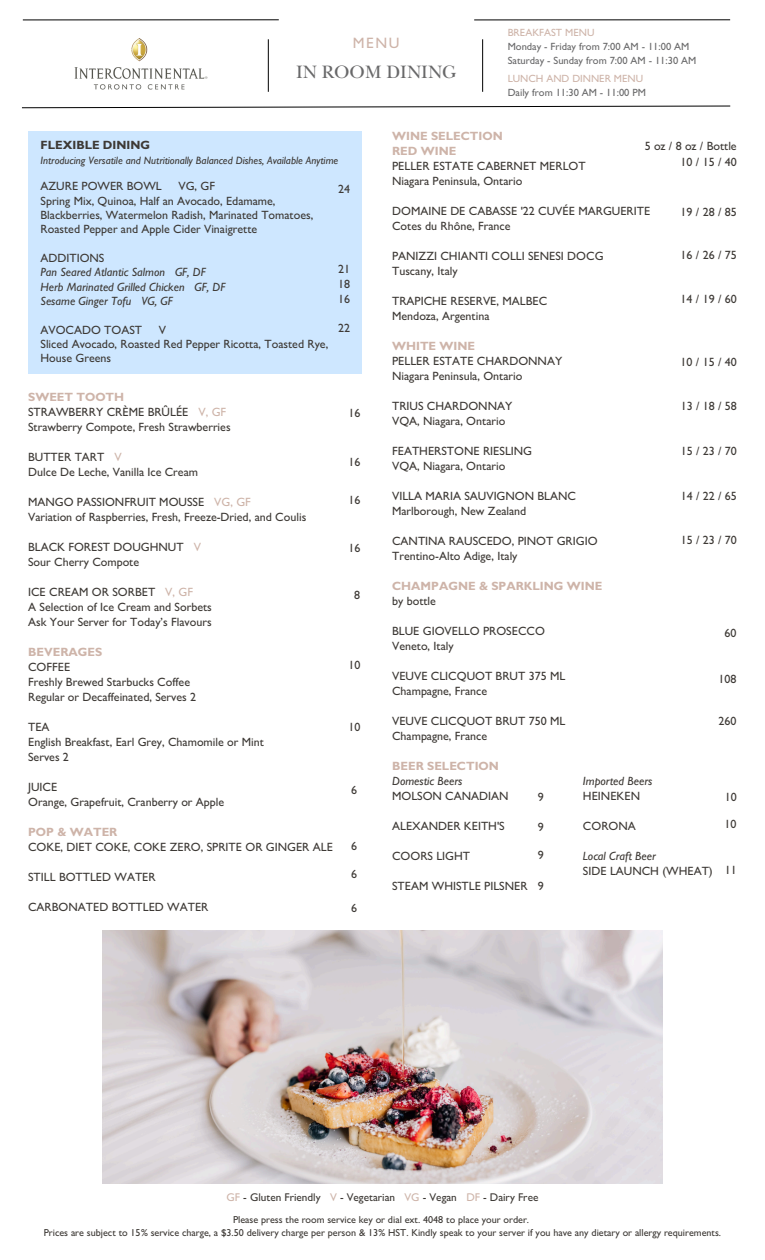
<style>
.page{position:relative;width:765px;height:1260px;background:#fff}
.page>*{position:absolute;margin:0;border:0;box-sizing:border-box;transform-origin:0 0}
.t1{font:18.75px "New Baskerville Std";color:#686869}
.t2{font:500 15.12px "Gill Sans";color:#ceb4a9}
.t3{font:500 12px/15px "Gill Sans";color:#3d3935}
.t4{font:italic 500 12px/14.4px "Gill Sans";color:#3d3935}
.t5{font:700 12px/15px "Gill Sans";color:#ceb4a9}
.t6{font:700 12px "Gill Sans";color:#3d3935}
.t7{font:500 11.25px "Gill Sans";color:#3d3935}
.t8{font:italic 500 10.75px "Gill Sans";color:#3d3935}
.t9{font:500 10.5px/14px "Gill Sans";color:#686869}
.t10{font:500 10.5px "Gill Sans";color:#ceb4a9}
.t11{font:500 10.12px "Gill Sans";color:#3d3935}
.s1{color:#ceb4a9}
.s2{font-style:normal}
.s3{font-weight:700;color:#ceb4a9}
.s4{font-weight:500;color:#3d3935}
.s5{font-style:italic}
</style>
<div class="page">
<svg style="left:22px;top:105px;width:709px;height:4px"></svg>
<img style="left:74px;top:38px;width:134px;height:52px">
<hr style="left:482px;top:39px;width:1px;height:53px;background:#000">
<hr style="left:23px;top:19px;width:256px;height:1px;background:#000">
<hr style="left:474px;top:19px;width:256px;height:1px;background:#000">
<hr style="left:268px;top:39px;width:1px;height:53px;background:#000">
<div style="left:28px;top:132px;width:334px;height:242px;background:#cee7ff"></div>
<img style="left:103px;top:931px;width:560px;height:252px">
<p class="t2" style="left:353px;top:38px;width:48px">MENU</p>
<p class="t1" style="left:296px;top:65px;width:162px">IN ROOM DINING</p>
<h3 class="t10" style="left:508px;top:29px;width:88px">BREAKFAST MENU</h3>
<p class="t9" style="left:508px;top:41px;width:183px">Monday - Friday from 7:00 AM - 11:00 AM</p>
<p class="t9" style="left:508px;top:55px;width:190px">Saturday - Sunday from 7:00 AM - 11:30 AM</p>
<p class="t9" style="left:508px;top:73px;width:140px"><span class="s1">LUNCH AND DINNER MENU<br></span>Daily from 11:30 AM - 11:00 PM</p>
<p class="t6" style="left:41px;top:141px;width:111px">FLEXIBLE DINING</p>
<h4 class="t8" style="left:41px;top:156px;width:299px">Introducing Versatile and Nutritionally Balanced Dishes, Available Anytime</h4>
<h4 class="t3" style="left:41px;top:181px;width:123px">AZURE POWER BOWL</h4>
<h4 class="t3" style="left:41px;top:181px;width:274px;line-height:14.4px;text-indent:138px">VG, GF<br>Spring Mix, Quinoa, Half an Avocado, Edamame, Blackberries, Watermelon Radish, Marinated Tomatoes, Roasted Pepper and Apple Cider Vinaigrette</h4>
<h4 class="t4" style="left:41px;top:253px;width:186px"><span class="s2">ADDITIONS<br></span>Pan Seared Atlantic Salmon GF, DF<br>Herb Marinated Grilled Chicken GF, DF<br>Sesame Ginger Tofu VG, GF</h4>
<h4 class="t3" style="left:41px;top:324px;width:103px">AVOCADO TOAST</h4>
<h4 class="t3" style="left:338px;top:183px;width:13px">24</h4>
<h4 class="t3" style="left:338px;top:264px;width:13px;text-align:justify">21<br>18<br>16</h4>
<h4 class="t3" style="left:338px;top:322px;width:13px">22</h4>
<h4 class="t3" style="left:41px;top:324px;width:289px;line-height:14.4px;text-indent:118px">V<br>Sliced Avocado, Roasted Red Pepper Ricotta, Toasted Rye,<br>House Greens</h4>
<p class="t3" style="left:28px;top:391px;width:204px"><span class="s3">SWEET TOOTH<br></span>STRAWBERRY CRÈME BRÛLÉE <span class="s1">V, GF<br></span>Strawberry Compote, Fresh Strawberries</p>
<p class="t3" style="left:28px;top:451px;width:171px">BUTTER TART <span class="s1">V<br></span>Dulce De Leche, Vanilla Ice Cream</p>
<p class="t3" style="left:28px;top:496px;width:280px">MANGO PASSIONFRUIT MOUSSE <span class="s1">VG, GF<br></span>Variation of Raspberries, Fresh, Freeze-Dried, and Coulis</p>
<p class="t3" style="left:28px;top:541px;width:174px">BLACK FOREST DOUGHNUT <span class="s1">V<br></span>Sour Cherry Compote</p>
<p class="t3" style="left:28px;top:586px;width:185px">ICE CREAM OR SORBET <span class="s1">V, GF<br></span>A Selection of Ice Cream and Sorbets<br>Ask Your Server for Today’s Flavours</p>
<p class="t5" style="left:28px;top:646px;width:76px">BEVERAGES</p>
<p class="t3" style="left:28px;top:661px;width:170px">COFFEE<br>Freshly Brewed Starbucks Coffee<br>Regular or Decaffeinated, Serves 2</p>
<p class="t3" style="left:28px;top:721px;width:237px">TEA<br>English Breakfast, Earl Grey, Chamomile or Mint<br>Serves 2</p>
<p class="t3" style="left:28px;top:781px;width:198px">JUICE<br>Orange, Grapefruit, Cranberry or Apple</p>
<p class="t5" style="left:28px;top:826px;width:91px">POP &amp; WATER</p>
<p class="t3" style="left:28px;top:841px;width:306px">COKE, DIET COKE, COKE ZERO, SPRITE OR GINGER ALE</p>
<p class="t3" style="left:28px;top:871px;width:129px">STILL BOTTLED WATER</p>
<p class="t3" style="left:28px;top:901px;width:182px">CARBONATED BOTTLED WATER</p>
<h2 class="t3" style="left:348px;top:407px;width:13px">16</h2>
<h1 class="t3" style="left:348px;top:456px;width:13px">16</h1>
<p class="t3" style="left:348px;top:495px;width:13px">16</p>
<h3 class="t3" style="left:348px;top:543px;width:13px">16</h3>
<h3 class="t3" style="left:354px;top:590px;width:7px">8</h3>
<h3 class="t3" style="left:348px;top:659px;width:13px">10</h3>
<h3 class="t3" style="left:348px;top:722px;width:13px">10</h3>
<h3 class="t3" style="left:351px;top:784px;width:7px">6</h3>
<h3 class="t3" style="left:351px;top:840px;width:7px">6</h3>
<h3 class="t3" style="left:351px;top:869px;width:7px">6</h3>
<h3 class="t3" style="left:351px;top:902px;width:7px">6</h3>
<p class="t3" style="left:392px;top:130px;width:195px"><span class="s3">WINE SELECTION<br>RED WINE<br></span>PELLER ESTATE CABERNET MERLOT<br>Niagara Peninsula, Ontario</p>
<p class="t3" style="left:392px;top:205px;width:260px">DOMAINE DE CABASSE '22 CUVÉE MARGUERITE<br>Cotes du Rhône, France</p>
<p class="t3" style="left:392px;top:250px;width:213px">PANIZZI CHIANTI COLLI SENESI DOCG<br>Tuscany, Italy</p>
<p class="t3" style="left:392px;top:295px;width:157px">TRAPICHE RESERVE, MALBEC<br>Mendoza, Argentina</p>
<h5 class="t3" style="left:392px;top:340px;width:172px"><span class="s3">WHITE WINE<br></span>PELLER ESTATE CHARDONNAY<br>Niagara Peninsula, Ontario</h5>
<p class="t3" style="left:392px;top:400px;width:122px">TRIUS CHARDONNAY<br>VQA, Niagara, Ontario</p>
<p class="t3" style="left:392px;top:445px;width:142px">FEATHERSTONE RIESLING<br>VQA, Niagara, Ontario</p>
<p class="t3" style="left:392px;top:490px;width:185px">VILLA MARIA SAUVIGNON BLANC<br>Marlborough, New Zealand</p>
<h4 class="t3" style="left:392px;top:535px;width:207px">CANTINA RAUSCEDO, PINOT GRIGIO<br>Trentino-Alto Adige, Italy</h4>
<h4 class="t5" style="left:392px;top:580px;width:212px">CHAMPAGNE &amp; SPARKLING WINE <span class="s4">by bottle</span></h4>
<h4 class="t3" style="left:392px;top:625px;width:154px">BLUE GIOVELLO PROSECCO<br>Veneto, Italy</h4>
<h4 class="t3" style="left:392px;top:670px;width:175px">VEUVE CLICQUOT BRUT 375 ML<br>Champagne, France</h4>
<p class="t3" style="left:392px;top:715px;width:175px">VEUVE CLICQUOT BRUT 750 ML<br>Champagne, France</p>
<p class="t3" style="left:392px;top:760px;width:118px"><span class="s3">BEER SELECTION<br></span><span class="s5">Domestic Beers<br></span>MOLSON CANADIAN</p>
<p class="t3" style="left:392px;top:820px;width:114px">ALEXANDER KEITH'S</p>
<p class="t3" style="left:392px;top:850px;width:80px">COORS LIGHT</p>
<p class="t3" style="left:392px;top:880px;width:137px">STEAM WHISTLE PILSNER</p>
<p class="t3" style="left:645px;top:140px;width:94px">5 oz / 8 oz / Bottle</p>
<p class="t3" style="left:681px;top:156px;width:58px">10/15/40</p>
<p class="t3" style="left:681px;top:206px;width:58px">19/28/85</p>
<p class="t3" style="left:681px;top:250px;width:58px">16/26/75</p>
<p class="t3" style="left:681px;top:293px;width:58px">14/19/60</p>
<p class="t3" style="left:681px;top:356px;width:58px">10/15/40</p>
<p class="t3" style="left:681px;top:400px;width:58px">13/18/58</p>
<p class="t3" style="left:681px;top:445px;width:58px">15/23/70</p>
<h3 class="t3" style="left:681px;top:491px;width:58px">14/22/65</h3>
<h4 class="t3" style="left:681px;top:534px;width:58px">15/23/70</h4>
<h3 class="t3" style="left:725px;top:627px;width:13px">60</h3>
<h3 class="t3" style="left:719px;top:673px;width:19px">108</h3>
<h4 class="t3" style="left:719px;top:715px;width:19px">260</h4>
<h4 class="t4" style="left:583px;top:776px;width:71px;line-height:15px">Imported Beers<br><span class="s2">HEINEKEN</span></h4>
<h4 class="t3" style="left:583px;top:821px;width:54px">CORONA</h4>
<h4 class="t3" style="left:583px;top:851px;width:131px"><span class="s5">Local Craft Beer<br></span>SIDE LAUNCH (WHEAT)</h4>
<p class="t3" style="left:725px;top:791px;width:13px">10</p>
<h4 class="t3" style="left:725px;top:818px;width:13px">10</h4>
<h4 class="t3" style="left:725px;top:864px;width:13px">11</h4>
<h4 class="t3" style="left:538px;top:791px;width:7px">9</h4>
<h3 class="t3" style="left:538px;top:822px;width:7px">9</h3>
<h3 class="t3" style="left:538px;top:850px;width:7px">9</h3>
<p class="t3" style="left:538px;top:880px;width:7px">9</p>
<h3 class="t7" style="left:227px;top:1193px;width:313px"><span class="s1">GF</span> - Gluten Friendly <span class="s1">V</span> - Vegetarian <span class="s1">VG</span> - Vegan <span class="s1">DF</span> - Dairy Free</h3>
<h4 class="t11" style="left:233px;top:1216px;width:298px">Please press the room service key or dial ext. 4048 to place your order.</h4>
<h3 class="t11" style="left:44px;top:1229px;width:679px">Prices are subject to 15% service charge, a $3.50 delivery charge per person &amp; 13% HST. Kindly speak to your server if you have any dietary or allergy requirements.</h3>
</div>
